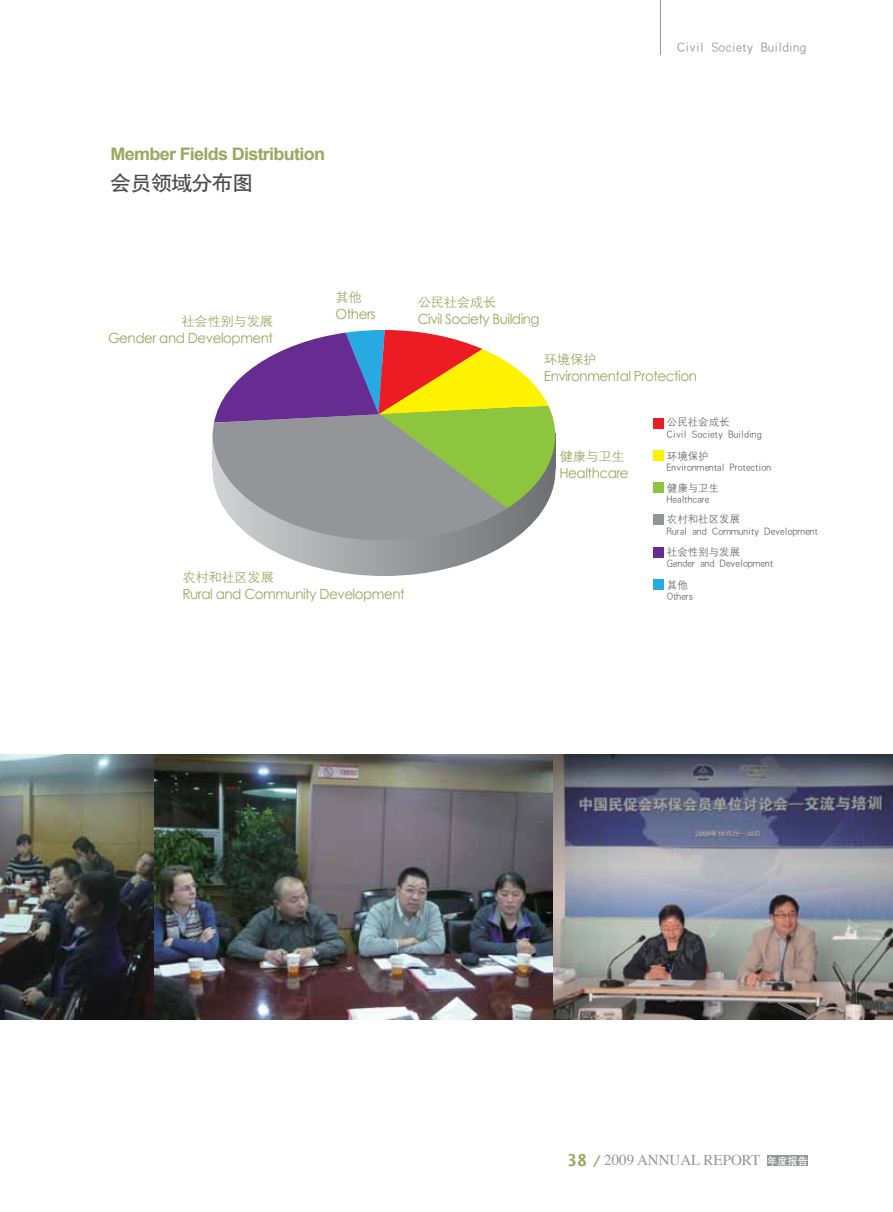
<style>
.page{position:relative;width:893px;height:1212px;background:#fff}
.page>*{position:absolute;margin:0;border:0;box-sizing:border-box;transform-origin:0 0}
.t1{font:20.1px "H Yb 1 gj";letter-spacing:-.035em;color:#4c4c4e;scale:1.04 1}
.t2{font:700 17.25px "Arial";letter-spacing:-.04em;color:#98a85f;scale:1.04 1}
.t3{font:15px "Times";color:#939598}
.t4{font:13.95px "Century Gothic";letter-spacing:-.035em;color:#98a85f;scale:.96 1}
.t5{font:13.5px "H Yg 2 gj";letter-spacing:.025em;color:#939598}
.t6{font:12.9px "H Yg 2 gj";letter-spacing:-.035em;color:#98a85f;scale:1.04 1}
.t7{font:10.5px/12.5px "H Yg 2 gj";color:#626466}
.s1{font-family:"Lucida Sans Typewriter";font-weight:700;font-size:16.5px;color:#98a85f}
.s2{font-family:"Lucida Sans Typewriter";font-weight:700;font-size:12.6px;color:#98a85f}
.s3{font-family:"H Yb 1 gj";font-size:10.2px;color:#fff}
</style>
<div class="page">
<div style="left:767px;top:1155px;width:41px;height:11px;background:#939598"></div>
<svg style="left:255px;top:540px;width:258px;height:36px"></svg>
<svg style="left:213px;top:330px;width:342px;height:210px;background:#a69c87"></svg>
<img style="left:0;top:755px;width:893px;height:264px">
<hr style="left:660px;top:0;width:1px;height:55px;background:#939598">
<div style="left:653px;top:579px;width:11px;height:11px;background:#27aae1"></div>
<div style="left:653px;top:547px;width:11px;height:10px;background:#662c91"></div>
<div style="left:653px;top:514px;width:11px;height:11px;background:#939598"></div>
<div style="left:653px;top:482px;width:11px;height:11px;background:#8dc63e"></div>
<div style="left:653px;top:450px;width:11px;height:11px;background:#fff200"></div>
<div style="left:653px;top:418px;width:11px;height:11px;background:#ed1b23"></div>
<h2 class="t2" style="left:111px;top:142px;width:208px">Member Fields Distribution</h2>
<h1 class="t1" style="left:111px;top:173px;width:139px">会员领域分布图</h1>
<p class="t5" style="left:677px;top:42px;width:131px">Civil Society Building</p>
<p class="t6" style="left:182px;top:315px;width:90px">社会性别与发展</p>
<h3 class="t4" style="left:108px;top:329px;width:174px">Gender and Development</h3>
<p class="t6" style="left:336px;top:291px;width:27px">其他</p>
<h3 class="t4" style="left:336px;top:305px;width:43px">Others</h3>
<p class="t6" style="left:418px;top:296px;width:77px">公民社会成长</p>
<h3 class="t4" style="left:418px;top:310px;width:128px">Civil Society Building</h3>
<p class="t6" style="left:544px;top:353px;width:52px">环境保护</p>
<h3 class="t4" style="left:544px;top:368px;width:161px">Environmental Protection</h3>
<p class="t6" style="left:182px;top:571px;width:90px">农村和社区发展</p>
<h3 class="t4" style="left:182px;top:585px;width:233px">Rural and Community Development</h3>
<p class="t6" style="left:559px;top:450px;width:65px">健康与卫生</p>
<h3 class="t4" style="left:559px;top:464px;width:74px">Healthcare</h3>
<p class="t7" style="left:667px;top:416px;width:96px">公民社会成长<br>Civil Society Building</p>
<p class="t7" style="left:667px;top:449px;width:106px">环境保护<br>Environmental Protection</p>
<p class="t7" style="left:667px;top:481px;width:54px">健康与卫生<br>Healthcare</p>
<p class="t7" style="left:667px;top:513px;width:153px">农村和社区发展<br>Rural and Community Development</p>
<p class="t7" style="left:667px;top:545px;width:108px">社会性别与发展<br>Gender and Development</p>
<p class="t7" style="left:667px;top:578px;width:28px">其他<br>Others</p>
<h3 class="t3" style="left:567px;top:1146px;width:242px"><span class="s1">38</span> <span class="s2">/</span> 2009 ANNUAL REPORT <span class="s3">年度报告</span></h3>
</div>
